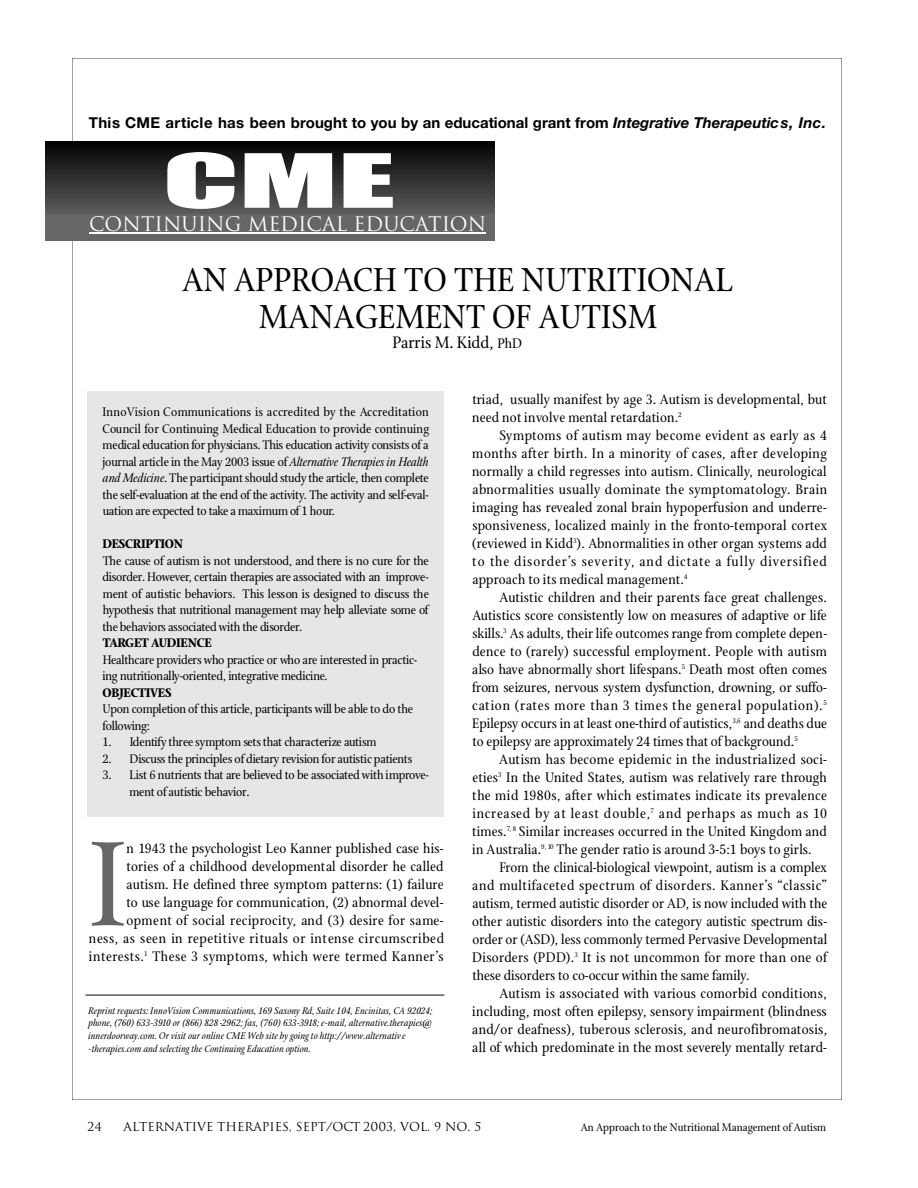
<style>
.page{position:relative;width:918px;height:1188px;background:#fff}
.page>*{position:absolute;margin:0;border:0;box-sizing:border-box;transform-origin:0 0}
.t1{font:130.2px "Stone Print";color:#666}
.t2{font:69px "Impact";color:#fff;scale:2 1}
.t3{font:36px/37.5px "Stone Print";color:#000;text-align:center}
.t4{font:19.5px "Trajan";color:#fff}
.t5{font:18px "Stone Print";color:#000}
.t6{font:15px/18px "Stone Print";color:#000;text-align:justify}
.t7{font:15px/18px "Stone Print";letter-spacing:.025em;color:#000;text-align:right}
.t8{font:700 15px "Helvetica Neue";color:#000}
.t9{font:13.5px/16.5px "Stone Print";letter-spacing:-.03em;color:#000}
.t10{font:700 13.5px "Stone Print";letter-spacing:-.055em;color:#000}
.t11{font:12px "Trajan";color:#000}
.t12{font:12px "Stone Print";color:#000}
.t13{font:italic 10.5px/12.5px "Stone Print";color:#000}
.s1{font-style:italic}
.s2{font-size:15px}
</style>
<div class="page">
<img style="left:72px;top:59px;width:770px;height:1041px">
<div style="left:471px;top:392px;width:357px;height:673px;background:#fff"></div>
<div style="left:87px;top:1005px;width:356px;height:52px;background:#fff"></div>
<hr style="left:86px;top:995px;width:358px;height:1px;background:#000">
<div style="left:87px;top:392px;width:357px;height:425px;background:#e6e6e6"></div>
<img style="left:45px;top:141px;width:450px;height:73px">
<div style="left:45px;top:214px;width:450px;height:28px;background:#666"></div>
<svg style="left:89px;top:233px;width:33px;height:1px"></svg>
<hr style="left:122px;top:233px;width:176px;height:1px;background:#fff">
<hr style="left:306px;top:233px;width:122px;height:1px;background:#fff">
<svg style="left:428px;top:233px;width:58px;height:1px"></svg>
<div style="left:86px;top:116px;width:742px;height:22px;background:#fff"></div>
<p class="t8" style="left:89px;top:118px;width:739px">This CME article has been brought to you by an educational grant from <span class="s1">Integrative Therapeutics, Inc.</span></p>
<h2 class="t2" style="left:163px;top:138px;width:118px">CME</h2>
<h3 class="t4" style="left:89px;top:213px;width:399px">CONTINUING MEDICAL EDUCATION</h3>
<h3 class="t3" style="left:182px;top:263px;width:552px">AN APPROACH TO THE NUTRITIONAL<br>MANAGEMENT OF AUTISM</h3>
<p class="t5" style="left:393px;top:334px;width:131px">Parris M. Kidd, <span class="s2">PhD</span></p>
<p class="t9" style="left:102px;top:405px;width:328px;text-align:justify">I n n o Vision Communications is accredited by the Ac c re d i t at i o n Council for Continuing Medical Education to provide continuing medical education for physicians. This education activity consists of a journal article in the May 2003 issue of <span class="s1">Al t e r n a t i ve Therapies in He a l t h and Medicine</span>. The participant should study the article, then complete the self-eva l u ation at the end of the activity. The activity and self-eva l&shy;u ation are expected to take a maximum of 1 hour.</p>
<p class="t10" style="left:102px;top:538px;width:82px">D E S C R I P T I O N</p>
<p class="t9" style="left:102px;top:553px;width:328px;text-align:justify">The cause of autism is not understood, and there is no cure for the d i s o rd e r. How e v e r, certain therapies are associated with an improv e&shy;ment of autistic behaviors. This lesson is designed to discuss the hypothesis that nutritional management may help alleviate some of the behaviors associated with the disord e r.</p>
<p class="t10" style="left:103px;top:637px;width:111px">TA RGET AU D I E N C E</p>
<p class="t9" style="left:103px;top:652px;width:316px">He a l t h c a re providers who practice or who are interested in pra c t i c&shy;ing nutritionally-oriented, integrative medicine.</p>
<p class="t10" style="left:103px;top:687px;width:71px">O B J E C T I V E S</p>
<p class="t9" style="left:103px;top:702px;width:312px">Upon completion of this article, participants will be able to do the f o l l ow i n g :<br>1 .</p>
<p class="t9" style="left:130px;top:735px;width:248px">Identify three symptom sets that characterize autism</p>
<p class="t9" style="left:103px;top:751px;width:311px">2. Discuss the principles of dietary revision for autistic pat i e n t s</p>
<p class="t9" style="left:129px;top:768px;width:301px;text-indent:-27px">3. List 6 nutrients that are believed to be associated with improv e&shy;ment of autistic behav i o r.</p>
<h1 class="t1" style="left:89px;top:830px;width:39px">I</h1>
<p class="t7" style="left:89px;top:841px;width:357px">n 1943 the psychologist Leo Kanner published case his-<br>tories of a childhood developmental disorder he called autism. He defined three symptom patterns: (1) failure<br>to use language for communication, (2) abnormal devel&shy;opment of social re c i p ro c i t y, and (3) desire for same-<br>ness, as seen in repetitive rituals or intense circ u m s c r i b e d i n t e re s t s .<sup>1</sup> These 3 symptoms, which were termed Kanner’s</p>
<p class="t13" style="left:88px;top:1005px;width:346px">Reprint requests: InnoVision Communications, 169 Saxony Rd, Suite 104, Encinitas, CA 92024; phone, (760) 633-3910 or (866) 828-2962; fax, (760) 633-3918; e-mail, alternative.therapies@ innerdoorway.com. Or visit our online CME Web site by going to http://www.alternative -therapies.com and selecting the Continuing Education option.</p>
<p class="t6" style="left:472px;top:391px;width:356px">triad, usually manifest by age 3. Autism is developmental, but need not involve mental re t a rd at i o n .<sup>2</sup></p>
<p class="t6" style="left:472px;top:427px;width:357px;text-indent:27px">Symptoms of autism may become evident as early as 4 months after birth. In a minority of cases, after developing normally a child re g resses into autism. Clinically, neuro l o g i c a l abnormalities usually do m i n ate the symptomat o l o g y. Bra i n imaging has revealed zonal brain hypoperfusion and underre&shy;sponsiveness, localized mainly in the fro n t o - t e m p o ral cort e x ( re v i ewed in Kidd<sup>3</sup>). Abnormalities in other organ systems add to the disord e r ’s severity, and dictate a fully diversified a p p roach to its medical management.<sup>4</sup></p>
<p class="t6" style="left:472px;top:589px;width:356px;text-indent:27px">Autistic children and their parents face gre at challenges.<br>Autistics score consistently low on measures of adaptive or life skills.<sup>3</sup> As adults, their life outcomes range from complete depen&shy;dence to (ra rely) successful employment. People with autism also have abnormally short lifespans.<sup>5</sup> D e ath most often comes f rom seizures, nervous system dysfunction, drowning, or suffo&shy;c ation (rates more than 3 times the general populat i o n ) .<sup>5<br></sup>Epilepsy occurs in at least one-third of autistics,<sup>3,6</sup> and deaths due to epilepsy are approximately 24 times that of background.<sup>5</sup></p>
<p class="t6" style="left:472px;top:751px;width:357px;text-indent:27px">Autism has become epidemic in the industrialized soci&shy;e t i e s<sup>3</sup> In the United States, autism was re l atively ra re thro u g h the mid 1980s, after which estimates indicate its pre va l e n c e i n c reased by at least do u b l e ,<sup>7</sup> and perhaps as much as 10 t i m e s .<sup>7,</sup> <sup>8</sup> Similar increases occurred in the United Kingdom and in Au s t ra l i a .<sup>9,</sup> <sup>10</sup> The gender ratio is around 3-5:1 boys to girls.</p>
<p class="t6" style="left:472px;top:859px;width:357px;text-indent:27px">From the clinical-biological viewpoint, autism is a complex and multifaceted spectrum of disorders. Kanner’s “c l a s s i c” autism, termed autistic disorder or AD, is now included with the other autistic disorders into the cat e g o ry autistic spectrum dis&shy;order or (ASD), less commonly termed Pervasive Developmental D i s o rders (PDD).<sup>3</sup> It is not uncommon for more than one of these disorders to co-occur within the same family.</p>
<p class="t6" style="left:472px;top:985px;width:357px;text-indent:27px">Autism is associated with various comorbid conditions, including, most often epilepsy, sensory impairment (blindness and/or deafness), tuberous sclerosis, and neuro f i b ro m at o s i s , all of which pre do m i n ate in the most severely mentally re t a rd-</p>
<p class="t11" style="left:88px;top:1120px;width:16px">24</p>
<p class="t11" style="left:124px;top:1120px;width:359px">ALTERNATIVE THERAPIES, SEPT/OCT 2003, VOL. 9 NO. 5</p>
<p class="t12" style="left:581px;top:1122px;width:247px">An Approach to the Nutritional Management of Autism</p>
</div>
